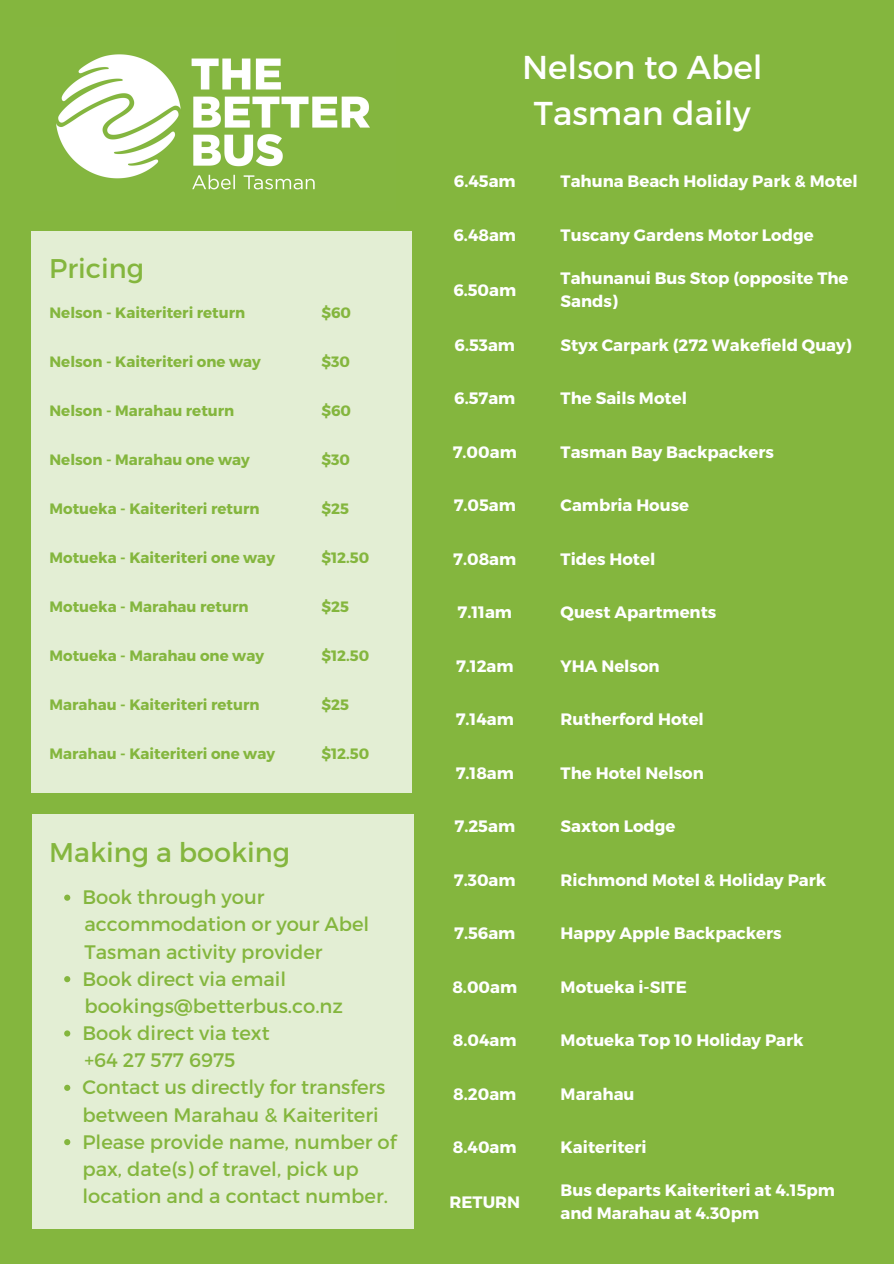
<style>
.page{position:relative;width:894px;height:1264px;background:#fff}
.page>*{position:absolute;margin:0;border:0;box-sizing:border-box;transform-origin:0 0}
.t1{font:33px/46.2px "Montserrat";color:#fff;text-align:center}
.t2{font:27px "Montserrat";color:#84b63e}
.t3{font:19.5px/27.2px "Montserrat";color:#84b63e}
.t4{font:700 16.5px/22.5px "Montserrat";color:#fff}
.t5{font:700 16.5px "Montserrat";color:#fefffe}
.t6{font:700 15px "Montserrat";color:#84b63e}
</style>
<div class="page">
<div style="left:0;top:0;width:893px;height:1263px;background:#84b63e"></div>
<img style="left:56px;top:54px;width:314px;height:136px">
<div style="left:31px;top:231px;width:381px;height:561px;background:#e3eed4"></div>
<div style="left:32px;top:814px;width:381px;height:414px;background:#e3eed4"></div>
<svg style="left:64px;top:894px;width:6px;height:6px"></svg>
<svg style="left:64px;top:976px;width:6px;height:6px"></svg>
<svg style="left:64px;top:1030px;width:6px;height:6px"></svg>
<svg style="left:64px;top:1084px;width:6px;height:6px"></svg>
<svg style="left:64px;top:1139px;width:6px;height:6px"></svg>
<h2 class="t2" style="left:49px;top:250px;width:96px">Pricing</h2>
<p class="t6" style="left:49px;top:303px;width:197px">Nelson - Kaiteriteri return</p>
<p class="t6" style="left:321px;top:303px;width:31px">$60</p>
<p class="t6" style="left:49px;top:352px;width:213px">Nelson - Kaiteriteri one way</p>
<p class="t6" style="left:321px;top:352px;width:30px">$30</p>
<p class="t6" style="left:49px;top:401px;width:186px">Nelson - Marahau return</p>
<p class="t6" style="left:321px;top:401px;width:31px">$60</p>
<p class="t6" style="left:49px;top:450px;width:202px">Nelson - Marahau one way</p>
<p class="t6" style="left:321px;top:450px;width:30px">$30</p>
<p class="t6" style="left:49px;top:499px;width:211px">Motueka - Kaiteriteri return</p>
<p class="t6" style="left:321px;top:499px;width:29px">$25</p>
<p class="t6" style="left:49px;top:548px;width:227px">Motueka - Kaiteriteri one way</p>
<p class="t6" style="left:321px;top:548px;width:49px">$12.50</p>
<p class="t6" style="left:49px;top:597px;width:200px">Motueka - Marahau return</p>
<p class="t6" style="left:321px;top:597px;width:29px">$25</p>
<p class="t6" style="left:49px;top:646px;width:216px">Motueka - Marahau one way</p>
<p class="t6" style="left:321px;top:646px;width:49px">$12.50</p>
<p class="t6" style="left:49px;top:695px;width:211px">Marahau - Kaiteriteri return</p>
<p class="t6" style="left:321px;top:695px;width:29px">$25</p>
<p class="t6" style="left:49px;top:743px;width:227px">Marahau - Kaiteriteri one way</p>
<p class="t6" style="left:321px;top:743px;width:49px">$12.50</p>
<h2 class="t2" style="left:49px;top:835px;width:242px">Making a booking</h2>
<p class="t3" style="left:82px;top:882px;width:183px">Book through your</p>
<p class="t3" style="left:84px;top:909px;width:286px">accommodation or your Abel<br>Tasman activity provider</p>
<p class="t3" style="left:84px;top:991px;width:260px">bookings@betterbus.co.nz</p>
<p class="t3" style="left:84px;top:1045px;width:152px">+64 27 577 6975</p>
<p class="t3" style="left:82px;top:964px;width:205px">Book direct via email</p>
<p class="t3" style="left:82px;top:1018px;width:189px">Book direct via text</p>
<p class="t3" style="left:82px;top:1072px;width:315px">Contact us directly for transfers between Marahau &amp; Kaiteriteri<br>Please provide name, number of pax, date(s) of travel, pick up location and a contact number.</p>
<h1 class="t1" style="left:522px;top:43px;width:242px">Nelson to Abel<br>Tasman daily</h1>
<p class="t4" style="left:454px;top:169px;width:63px">6.45am</p>
<p class="t4" style="left:560px;top:169px;width:298px">Tahuna Beach Holiday Park &amp; Motel</p>
<p class="t4" style="left:453px;top:223px;width:64px">6.48am</p>
<p class="t4" style="left:560px;top:223px;width:254px">Tuscany Gardens Motor Lodge</p>
<p class="t4" style="left:453px;top:277px;width:64px">6.50am</p>
<p class="t4" style="left:560px;top:266px;width:289px">Tahunanui Bus Stop (opposite The<br>Sands)</p>
<p class="t4" style="left:454px;top:333px;width:62px">6.53am</p>
<p class="t4" style="left:560px;top:333px;width:292px">Styx Carpark (272 Wakefield Quay)</p>
<p class="t4" style="left:454px;top:386px;width:63px">6.57am</p>
<p class="t4" style="left:560px;top:386px;width:128px">The Sails Motel</p>
<p class="t5" style="left:452px;top:441px;width:66px">7.00am</p>
<p class="t4" style="left:560px;top:440px;width:215px">Tasman Bay Backpackers</p>
<p class="t5" style="left:453px;top:494px;width:64px">7.05am</p>
<p class="t4" style="left:560px;top:493px;width:130px">Cambria House</p>
<p class="t5" style="left:453px;top:548px;width:65px">7.08am</p>
<p class="t4" style="left:560px;top:546px;width:96px">Tides Hotel</p>
<p class="t5" style="left:457px;top:601px;width:56px">7.11am</p>
<p class="t4" style="left:560px;top:600px;width:157px">Quest Apartments</p>
<p class="t5" style="left:456px;top:655px;width:59px">7.12am</p>
<p class="t4" style="left:560px;top:653px;width:101px">YHA Nelson</p>
<p class="t5" style="left:455px;top:708px;width:60px">7.14am</p>
<p class="t4" style="left:560px;top:707px;width:145px">Rutherford Hotel</p>
<p class="t5" style="left:455px;top:762px;width:60px">7.18am</p>
<p class="t4" style="left:560px;top:760px;width:145px">The Hotel Nelson</p>
<p class="t5" style="left:454px;top:815px;width:62px">7.25am</p>
<p class="t4" style="left:560px;top:814px;width:116px">Saxton Lodge</p>
<p class="t5" style="left:454px;top:869px;width:63px">7.30am</p>
<p class="t4" style="left:560px;top:867px;width:267px">Richmond Motel &amp; Holiday Park</p>
<p class="t5" style="left:454px;top:922px;width:63px">7.56am</p>
<p class="t4" style="left:560px;top:921px;width:222px">Happy Apple Backpackers</p>
<p class="t5" style="left:452px;top:976px;width:66px">8.00am</p>
<p class="t4" style="left:560px;top:974px;width:128px">Motueka i-SITE</p>
<p class="t5" style="left:453px;top:1029px;width:65px">8.04am</p>
<p class="t4" style="left:560px;top:1028px;width:244px">Motueka Top 10 Holiday Park</p>
<p class="t5" style="left:453px;top:1082px;width:65px">8.20am</p>
<p class="t4" style="left:560px;top:1081px;width:75px">Marahau</p>
<p class="t5" style="left:453px;top:1136px;width:65px">8.40am</p>
<p class="t4" style="left:560px;top:1135px;width:87px">Kaiteriteri</p>
<p class="t5" style="left:449px;top:1190px;width:72px">RETURN</p>
<p class="t4" style="left:560px;top:1178px;width:276px">Bus departs Kaiteriteri at 4.15pm and Marahau at 4.30pm</p>
</div>
